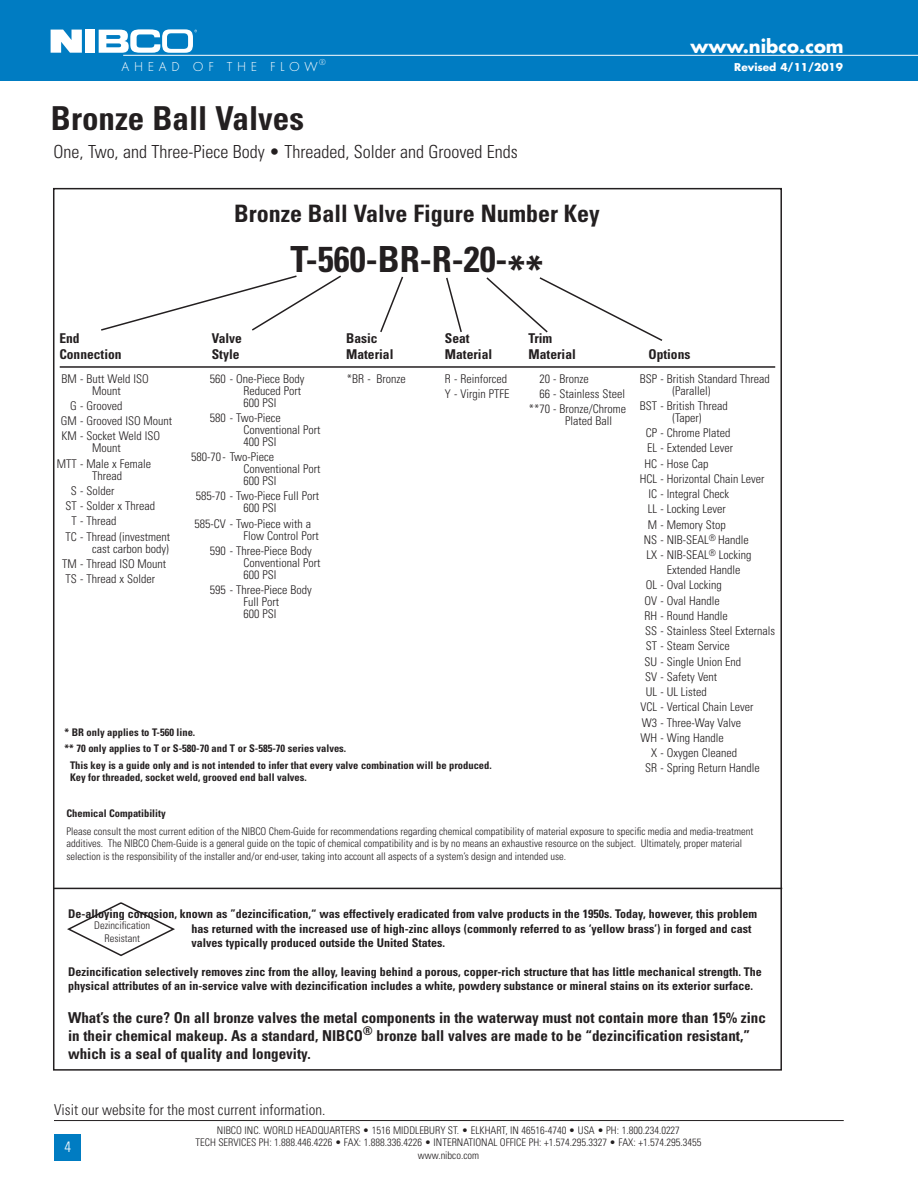
<style>
.page{position:relative;width:918px;height:1188px;background:#fff}
.page>*{position:absolute;margin:0;border:0;box-sizing:border-box;transform-origin:0 0}
.t1{font:700 condensed 36px "Univers LT Std";color:#231f20}
.t2{font:700 condensed 33px "Univers LT Std";color:#231f20}
.t3{font:700 condensed 24px "Univers LT Std";color:#231f20}
.Header_Description{font:300 condensed 18px "Univers LT Std";color:#231f20}
.t4{font:700 18px "Futura Std";color:#fff}
.t5{font:700 condensed 15px/18px "Univers LT Std";color:#231f20}
.t6{font:300 condensed 15px "Univers LT Std";color:#231f20}
.t7{font:300 condensed 15px "Univers LT Std";color:#fff}
.t8{font:700 condensed 13.5px "Univers LT Std";color:#231f20}
.t9{font:300 13.5px "Futura PT";letter-spacing:.35em;color:#fff}
.CHART{font:300 condensed 12px/12px "Univers LT Std";color:#231f20}
.t10{font:700 condensed 12px/14.4px "Univers LT Std";color:#231f20}
.t11{font:300 condensed 10.5px/12.6px "Univers LT Std";color:#231f20;text-align:center}
.Notes{font:700 condensed 10.5px/12px "Univers LT Std";color:#231f20}
.t12{font:700 10.5px "Futura Std";color:#fff}
.s1{font-size:40.5px}
</style>
<div class="page">
<div style="left:54px;top:1134px;width:27px;height:27px;background:#007cc2"></div>
<hr style="left:54px;top:1120px;width:790px;height:1px;background:#231f20">
<div style="left:0;top:0;width:918px;height:81px;background:#007cc2"></div>
<hr style="left:123px;top:55px;width:795px;height:1px;background:#fff">
<div style="left:85px;top:30px;width:10px;height:23px;background:#fff"></div>
<svg style="left:51px;top:30px;width:31px;height:23px"></svg>
<svg style="left:99px;top:29px;width:98px;height:24px"></svg>
<svg style="left:67px;top:902px;width:108px;height:55px"></svg>
<hr style="left:53px;top:888px;width:729px;height:1px;background:#231f20">
<svg style="left:101px;top:275px;width:240px;height:56px"></svg>
<svg style="left:446px;top:277px;width:16px;height:55px"></svg>
<svg style="left:486px;top:277px;width:177px;height:64px"></svg>
<svg style="left:380px;top:276px;width:24px;height:57px"></svg>
<hr style="left:60px;top:366px;width:715px;height:2px;background:#231f20">
<p class="t9" style="left:122px;top:59px;width:206px">AHEAD OF THE FLOW<sup>®</sup></p>
<p class="t2" style="left:51px;top:98px;width:255px">Bronze Ball Valves</p>
<p class="Header_Description" style="left:54px;top:141px;width:466px">One, Two, and Three-Piece Body • Threaded, Solder and Grooved Ends</p>
<p class="t3" style="left:234px;top:199px;width:367px">Bronze Ball Valve Figure Number Key</p>
<p class="t1" style="left:290px;top:237px;width:255px">T-560-BR-R-20-<span class="s1">**</span></p>
<h3 class="t4" style="left:691px;top:34px;width:155px">www.nibco.com</h3>
<p class="t12" style="left:734px;top:60px;width:110px">Revised 4/11/2019</p>
<p class="t8" style="left:59px;top:330px;width:22px">End</p>
<p class="t8" style="left:59px;top:346px;width:64px">Connection</p>
<p class="t8" style="left:212px;top:330px;width:32px">Valve</p>
<p class="t8" style="left:212px;top:346px;width:29px">Style</p>
<p class="t8" style="left:346px;top:330px;width:33px">Basic</p>
<p class="t8" style="left:346px;top:346px;width:49px">Material</p>
<p class="t8" style="left:445px;top:330px;width:26px">Seat</p>
<p class="t8" style="left:445px;top:346px;width:49px">Material</p>
<p class="t8" style="left:529px;top:330px;width:25px">Trim</p>
<p class="t8" style="left:529px;top:346px;width:49px">Material</p>
<p class="t8" style="left:648px;top:346px;width:43px">Options</p>
<p class="CHART" style="left:62px;top:372px;width:89px;text-align:center">BM - Butt Weld ISO<br>Mount</p>
<p class="CHART" style="left:70px;top:400px;width:54px">G - Grooved</p>
<p class="CHART" style="left:61px;top:415px;width:113px">GM - Grooved ISO Mount</p>
<p class="CHART" style="left:92px;top:430px;width:70px;text-indent:-31px">KM - Socket Weld ISO<br>Mount</p>
<p class="CHART" style="left:57px;top:457px;width:96px;text-align:center">MTT - Male x Female<br>Thread</p>
<p class="CHART" style="left:71px;top:485px;width:45px">S - Solder</p>
<p class="CHART" style="left:66px;top:500px;width:91px">ST - Solder x Thread</p>
<p class="CHART" style="left:72px;top:515px;width:46px">T - Thread</p>
<p class="CHART" style="left:66px;top:530px;width:106px;text-align:right">TC - Thread (investment cast carbon body)</p>
<p class="CHART" style="left:62px;top:558px;width:105px">TM - Thread ISO Mount</p>
<p class="CHART" style="left:66px;top:573px;width:91px">TS - Thread x Solder</p>
<p class="CHART" style="left:244px;top:372px;width:63px;text-indent:-34px">560 - One-Piece Body<br>Reduced Port<br>600 PSI</p>
<p class="CHART" style="left:244px;top:412px;width:78px;text-indent:-34px">580 - Two-Piece<br>Conventional Port<br>400 PSI</p>
<p class="CHART" style="left:244px;top:451px;width:78px;text-indent:-52px">580-70- Two-Piece<br>Conventional Port<br>600 PSI</p>
<p class="CHART" style="left:196px;top:490px;width:125px;text-align:center">585-70 - Two-Piece Full Port<br>600 PSI</p>
<p class="CHART" style="left:244px;top:517px;width:77px;text-indent:-49px">585-CV - Two-Piece with a<br>Flow Control Port</p>
<p class="CHART" style="left:244px;top:545px;width:78px;text-indent:-34px">590 - Three-Piece Body<br>Conventional Port<br>600 PSI</p>
<p class="CHART" style="left:210px;top:584px;width:103px;text-align:center">595 - Three-Piece Body<br>Full Port<br>600 PSI</p>
<p class="CHART" style="left:347px;top:372px;width:61px">*BR - Bronze</p>
<p class="CHART" style="left:445px;top:372px;width:64px">R - Reinforced</p>
<p class="CHART" style="left:445px;top:388px;width:66px">Y - Virgin PTFE</p>
<p class="Notes" style="left:65px;top:726px;width:131px">* BR only applies to T-560 line.</p>
<p class="Notes" style="left:65px;top:742px;width:282px">** 70 only applies to T or S-580-70 and T or S-585-70 series valves.</p>
<p class="Notes" style="left:70px;top:759px;width:422px">This key is a guide only and is not intended to infer that every valve combination will be produced.<br>Key for threaded, socket weld, grooved end ball valves.</p>
<p class="CHART" style="left:539px;top:372px;width:51px">20 - Bronze</p>
<p class="CHART" style="left:539px;top:388px;width:87px">66 - Stainless Steel</p>
<p class="CHART" style="left:565px;top:403px;width:63px;text-indent:-37px">**70 - Bronze/Chrome<br>Plated Ball</p>
<p class="CHART" style="left:672px;top:372px;width:99px;text-indent:-33px">BSP - British Standard Thread (Parallel)</p>
<p class="CHART" style="left:640px;top:400px;width:89px;text-align:center">BST - British Thread (Taper)</p>
<p class="CHART" style="left:646px;top:427px;width:86px">CP - Chrome Plated</p>
<p class="CHART" style="left:647px;top:442px;width:87px">EL - Extended Lever</p>
<p class="CHART" style="left:644px;top:457px;width:65px">HC - Hose Cap</p>
<p class="CHART" style="left:640px;top:473px;width:126px">HCL - Horizontal Chain Lever</p>
<p class="CHART" style="left:649px;top:488px;width:82px">IC - Integral Check</p>
<p class="CHART" style="left:648px;top:503px;width:79px">LL - Locking Lever</p>
<p class="CHART" style="left:648px;top:518px;width:79px">M - Memory Stop</p>
<p class="CHART" style="left:644px;top:534px;width:107px">NS - NIB-SEAL<sup>®</sup> Handle</p>
<p class="CHART" style="left:646px;top:549px;width:107px">LX - NIB-SEAL<sup>®</sup> Locking</p>
<p class="CHART" style="left:667px;top:564px;width:75px">Extended Handle</p>
<p class="CHART" style="left:646px;top:579px;width:77px">OL - Oval Locking</p>
<p class="CHART" style="left:644px;top:595px;width:77px">OV - Oval Handle</p>
<p class="CHART" style="left:644px;top:610px;width:85px">RH - Round Handle</p>
<p class="CHART" style="left:645px;top:625px;width:132px">SS - Stainless Steel Externals</p>
<p class="CHART" style="left:646px;top:640px;width:85px">ST - Steam Service</p>
<p class="CHART" style="left:644px;top:655px;width:98px">SU - Single Union End</p>
<p class="CHART" style="left:645px;top:671px;width:74px">SV - Safety Vent</p>
<p class="CHART" style="left:646px;top:686px;width:62px">UL - UL Listed</p>
<p class="CHART" style="left:640px;top:701px;width:115px">VCL - Vertical Chain Lever</p>
<p class="CHART" style="left:642px;top:716px;width:101px">W3 - Three-Way Valve</p>
<p class="CHART" style="left:640px;top:732px;width:85px">WH - Wing Handle</p>
<p class="CHART" style="left:651px;top:747px;width:87px">X - Oxygen Cleaned</p>
<p class="CHART" style="left:645px;top:762px;width:116px">SR - Spring Return Handle</p>
<p class="Notes" style="left:66px;top:807px;width:101px">Chemical Compatibility</p>
<p class="t11" style="left:66px;top:825px;width:688px;text-align:left">Please consult the most current edition of the NIBCO Chem-Guide for recommendations regarding chemical compatibility of material exposure to specific media and media-treatment additives. The NIBCO Chem-Guide is a general guide on the topic of chemical compatibility and is by no means an exhaustive resource on the subject. Ultimately, proper material selection is the responsibility of the installer and/or end-user, taking into account all aspects of a system’s design and intended use.</p>
<p class="t10" style="left:192px;top:907px;width:567px;text-indent:-123px">De-alloying corrosion, known as ”dezincification,“ was effectively eradicated from valve products in the 1950s. Today, however, this problem has returned with the increased use of high-zinc alloys (commonly referred to as ‘yellow brass’) in forged and cast valves typically produced outside the United States.</p>
<p class="t10" style="left:68px;top:964px;width:695px">Dezincification selectively removes zinc from the alloy, leaving behind a porous, copper-rich structure that has little mechanical strength. The physical attributes of an in-service valve with dezincification includes a white, powdery substance or mineral stains on its exterior surface.</p>
<p class="t5" style="left:68px;top:1008px;width:699px">What’s the cure? On all bronze valves the metal components in the waterway must not contain more than 15% zinc in their chemical makeup. As a standard, NIBCO<sup>®</sup> bronze ball valves are made to be “dezincification resistant,” which is a seal of quality and longevity.</p>
<p class="t11" style="left:94px;top:919px;width:57px">Dezincification</p>
<p class="t11" style="left:104px;top:932px;width:37px">Resistant</p>
<p class="t6" style="left:54px;top:1101px;width:273px">Visit our website for the most current information.</p>
<p class="t7" style="left:64px;top:1137px;width:8px">4</p>
<p class="t11" style="left:196px;top:1124px;width:507px">NIBCO INC. WORLD HEADQUARTERS • 1516 MIDDLEBURY ST. • ELKHART, IN 46516-4740 • USA • PH: 1.800.234.0227<br>TECH SERVICES PH: 1.888.446.4226 • FAX: 1.888.336.4226 • INTERNATIONAL OFFICE PH: +1.574.295.3327 • FAX: +1.574.295.3455 www.nibco.com</p>
</div>
